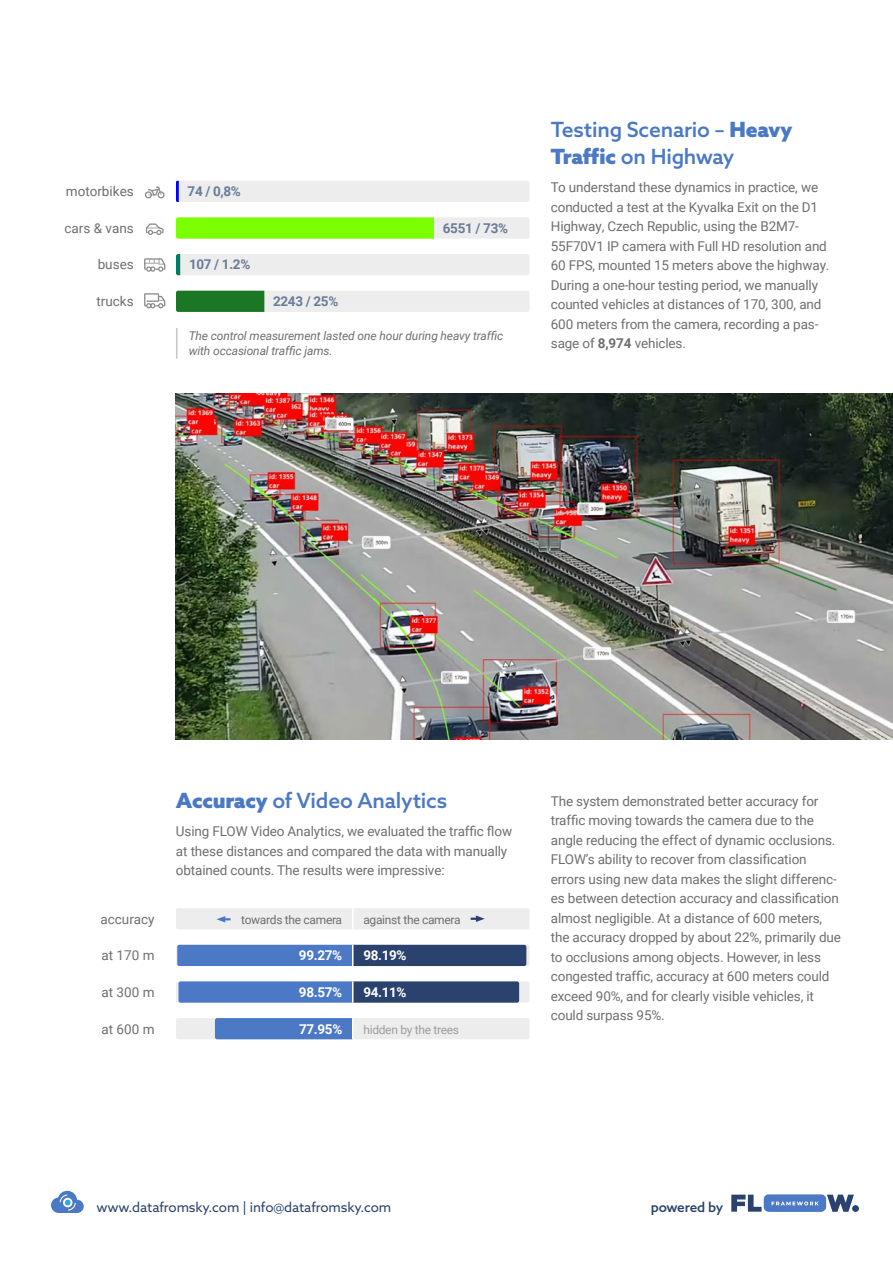
<style>
.page{position:relative;width:893px;height:1263px;background:#fff}
.page>*{position:absolute;margin:0;border:0;box-sizing:border-box;transform-origin:0 0}
.t1{font:500 21px/27px "Azo Sans";letter-spacing:-.01em;color:#4b79c6}
.t2{font:13.5px/19.5px "Roboto";letter-spacing:-.01em;color:#706f6f}
.t3{font:13.5px "Azo Sans";letter-spacing:-.01em;color:#2a426d}
.t4{font:700 13.5px "Roboto";letter-spacing:-.025em;color:#6a7b99}
.t5{font:700 13.5px "Roboto";letter-spacing:-.025em;color:#fff}
.t6{font:500 13.5px "Azo Sans";letter-spacing:-.02em;color:#2a426d}
.t7{font:italic 12px/15px "Roboto";letter-spacing:-.01em;color:#706f6f}
.t8{font:12px "Roboto";letter-spacing:-.025em;color:#706f6f}
.t9{font:12px "Roboto";letter-spacing:-.025em;color:#9d9d9c}
.s1{font-weight:900}
.s2{font-weight:700}
</style>
<div class="page">
<svg style="left:731px;top:1194px;width:123px;height:18px"></svg>
<div style="left:852px;top:1205px;width:7px;height:7px;background:#2a426d;border-radius:50%"></div>
<svg style="left:51px;top:1191px;width:33px;height:22px"></svg>
<img style="left:176px;top:394px;width:717px;height:345px">
<div style="left:176px;top:981px;width:354px;height:22px;background:#ededed;border-radius:2px"></div>
<div style="left:176px;top:1018px;width:354px;height:21px;background:#ededed;border-radius:2px"></div>
<div style="left:176px;top:908px;width:354px;height:21px;background:#ededed;border-radius:2px"></div>
<svg style="left:177px;top:945px;width:349px;height:21px;background:#3b5e9a"></svg>
<svg style="left:178px;top:981px;width:341px;height:22px;background:#42649e"></svg>
<div style="left:215px;top:1018px;width:138px;height:21px;background:#4b79c6"></div>
<svg style="left:352px;top:908px;width:1px;height:21px"></svg>
<svg style="left:216px;top:916px;width:15px;height:6px"></svg>
<svg style="left:471px;top:915px;width:14px;height:7px"></svg>
<svg style="left:145px;top:186px;width:20px;height:13px"></svg>
<svg style="left:145px;top:223px;width:19px;height:12px"></svg>
<svg style="left:144px;top:293px;width:21px;height:16px"></svg>
<svg style="left:144px;top:258px;width:21px;height:14px"></svg>
<div style="left:176px;top:181px;width:354px;height:21px;background:#ededed;border-radius:2px"></div>
<div style="left:176px;top:217px;width:354px;height:22px;background:#ededed;border-radius:2px"></div>
<div style="left:176px;top:254px;width:354px;height:21px;background:#ededed;border-radius:2px"></div>
<div style="left:176px;top:291px;width:354px;height:21px;background:#ededed;border-radius:2px"></div>
<svg style="left:176px;top:181px;width:3px;height:21px"></svg>
<svg style="left:176px;top:217px;width:258px;height:22px;background:#80fe08"></svg>
<div style="left:176px;top:291px;width:88px;height:21px;background:#1b7724"></div>
<svg style="left:176px;top:254px;width:4px;height:21px"></svg>
<hr style="left:176px;top:328px;width:1px;height:31px;background:#c6c6c6">
<p class="t2" style="left:66px;top:181px;width:69px">motorbikes</p>
<p class="t4" style="left:188px;top:182px;width:55px">74 / 0,8%</p>
<p class="t2" style="left:65px;top:218px;width:71px">cars &amp; vans</p>
<p class="t2" style="left:98px;top:254px;width:38px">buses</p>
<p class="t2" style="left:97px;top:291px;width:39px">trucks</p>
<p class="t4" style="left:443px;top:219px;width:67px">6551 / 73%</p>
<p class="t4" style="left:189px;top:255px;width:63px">107 / 1.2%</p>
<p class="t4" style="left:273px;top:292px;width:67px">2243 / 25%</p>
<p class="t7" style="left:189px;top:328px;width:316px">The control measurement lasted one hour during heavy traffic with occasional traffic jams.</p>
<h1 class="t1" style="left:551px;top:116px;width:243px">Testing Scenario – <span class="s1">Heavy<br>Traffic</span> on Highway</h1>
<p class="t2" style="left:551px;top:177px;width:280px">To understand these dynamics in practice, we conducted a test at the Kyvalka Exit on the D1<br>Highway, Czech Republic, using the B2M7- 55F70V1 IP camera with Full HD resolution and 60 FPS, mounted 15 meters above the highway.<br>During a one-hour testing period, we manually counted vehicles at distances of 170, 300, and 600 meters from the camera, recording a pas&shy;sage of <span class="s2">8,974</span> vehicles.</p>
<p class="t2" style="left:100px;top:908px;width:56px">accuracy</p>
<p class="t2" style="left:102px;top:945px;width:55px">at 170 m</p>
<p class="t2" style="left:102px;top:982px;width:55px">at 300 m</p>
<p class="t2" style="left:102px;top:1018px;width:55px">at 600 m</p>
<h1 class="t1" style="left:176px;top:787px;width:273px"><span class="s1">Accuracy</span> of Video Analytics</h1>
<p class="t2" style="left:176px;top:821px;width:338px">Using FLOW Video Analytics, we evaluated the traffic flow at these distances and compared the data with manually obtained counts. The results were impressive:</p>
<p class="t8" style="left:241px;top:911px;width:102px">towards the camera</p>
<p class="t8" style="left:363px;top:911px;width:99px">against the camera</p>
<p class="t5" style="left:299px;top:946px;width:45px">99.27%</p>
<p class="t5" style="left:363px;top:946px;width:45px">98.19%</p>
<p class="t5" style="left:299px;top:982px;width:45px">98.57%</p>
<p class="t5" style="left:363px;top:982px;width:45px">94.11%</p>
<p class="t5" style="left:299px;top:1019px;width:45px">77.95%</p>
<p class="t9" style="left:363px;top:1021px;width:97px">hidden by the trees</p>
<p class="t2" style="left:551px;top:791px;width:292px">The system demonstrated better accuracy for traffic moving towards the camera due to the angle reducing the effect of dynamic occlusions.<br>FLOW’s ability to recover from classification errors using new data makes the slight differenc&shy;es between detection accuracy and classification almost negligible. At a distance of 600 meters, the accuracy dropped by about 22%, primarily due to occlusions among objects. However, in less congested traffic, accuracy at 600 meters could exceed 90%, and for clearly visible vehicles, it could surpass 95%.</p>
<p class="t3" style="left:96px;top:1198px;width:296px">www.datafromsky.com | info@datafromsky.com</p>
<p class="t6" style="left:651px;top:1198px;width:74px">powered by</p>
</div>
